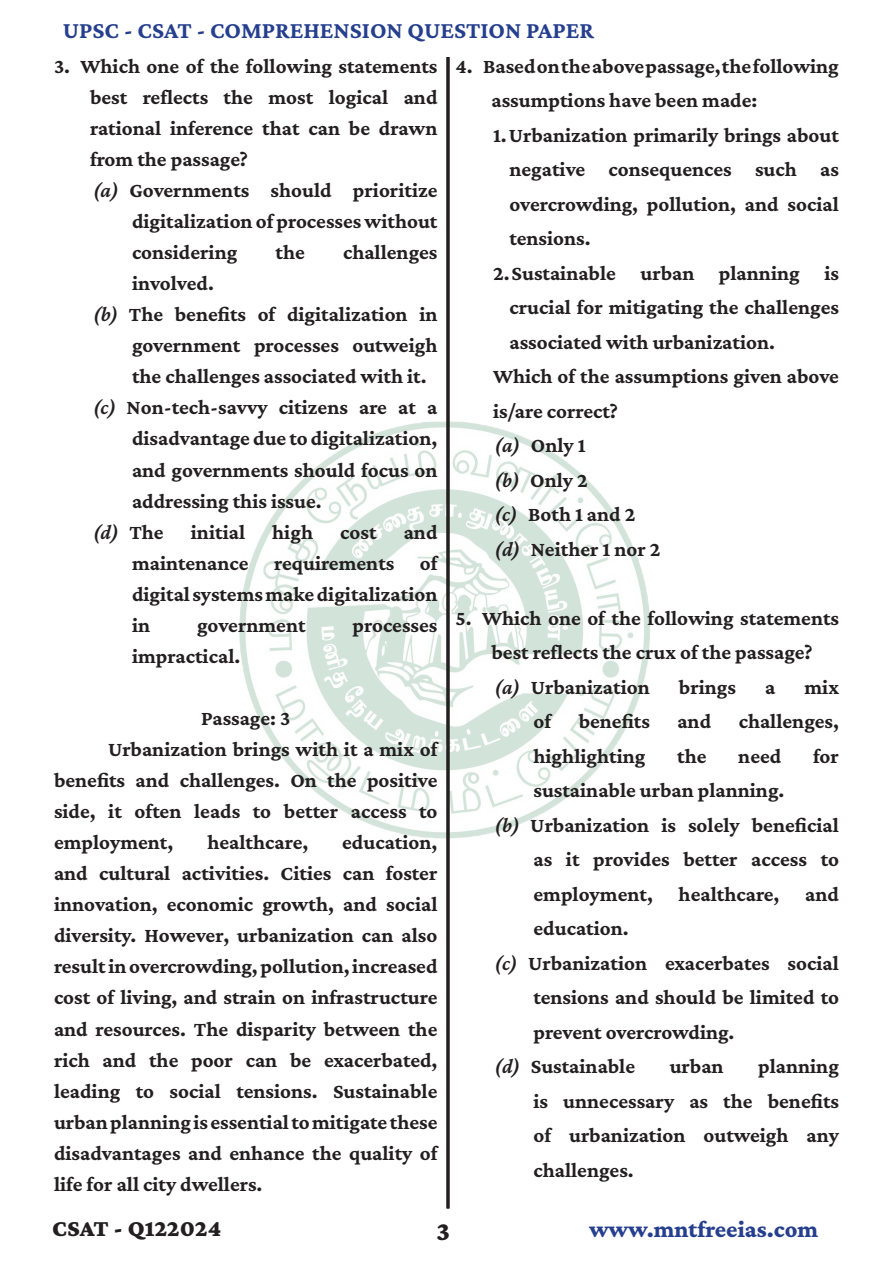
<style>
.page{position:relative;width:893px;height:1263px;background:#fff}
.page>*{position:absolute;margin:0;border:0;box-sizing:border-box;transform-origin:0 0}
.t1{font:900 27px "Crimson Pro";color:#231f20}
.t2{font:700 24px "Crimson Pro";color:#253f8e}
.t3{font:800 24px "Crimson Pro";color:#253f8e}
.t4{font:900 24px "Crimson Pro";color:#231f20}
.BOLD{font:700 21px/31px "Crimson Pro";color:#231f20;text-align:justify}
.t5{font:italic 600 21px "Crimson Pro";color:#231f20}
.s1{font-weight:600;font-style:italic}
.s2{font-weight:700;font-style:normal}
</style>
<div class="page">
<img style="left:239px;top:416px;width:411px;height:427px">
<hr style="left:446px;top:57px;width:3px;height:1151px;background:#231f20">
<p class="t2" style="left:63px;top:15px;width:533px">UPSC - CSAT - COMPREHENSION QUESTION PAPER</p>
<p class="BOLD" style="left:90px;top:50px;width:349px;text-indent:-36px">3. Which one of the following statements best reflects the most logical and rational inference that can be drawn from the passage?</p>
<p class="BOLD" style="left:132px;top:174px;width:307px;text-indent:-39px"><span class="s1">(a)</span> Governments should prioritize digitalization of processes without considering</p>
<p class="BOLD" style="left:491px;top:48px;width:349px;line-height:34.5px;text-indent:-36px">4. Based on the above passage, the following assumptions have been made:</p>
<p class="BOLD" style="left:509px;top:117px;width:331px;line-height:34.5px;text-indent:-16px">1. Urbanization primarily brings about negative consequences such as overcrowding, pollution, and social tensions.</p>
<p class="BOLD" style="left:509px;top:255px;width:331px;line-height:34.5px;text-indent:-16px">2. Sustainable urban planning is crucial for mitigating the challenges associated with urbanization.</p>
<p class="BOLD" style="left:493px;top:359px;width:347px;line-height:34.5px">Which of the assumptions given above is/are correct?</p>
<p class="BOLD" style="left:494px;top:430px;width:93px"><span class="s1">(a)</span> Only 1</p>
<p class="BOLD" style="left:494px;top:464px;width:95px"><span class="s1">(b)</span> Only 2</p>
<p class="BOLD" style="left:494px;top:499px;width:142px"><span class="s1">(c)</span> Both 1 and 2</p>
<p class="BOLD" style="left:494px;top:533px;width:168px"><span class="s1">(d)</span> Neither 1 nor 2</p>
<p class="BOLD" style="left:275px;top:236px;width:31px">the</p>
<p class="BOLD" style="left:343px;top:236px;width:96px">challenges</p>
<p class="BOLD" style="left:132px;top:267px;width:83px">involved.</p>
<p class="BOLD" style="left:132px;top:299px;width:307px;text-indent:-39px"><span class="s1">(b)</span> The benefits of digitalization in government processes outweigh the challenges associated with it.</p>
<p class="BOLD" style="left:132px;top:392px;width:307px;text-indent:-39px"><span class="s1">(c)</span> Non-tech-savvy citizens are at a disadvantage due to digitalization, and governments should focus on addressing this issue.</p>
<p class="t5" style="left:93px;top:518px;width:72px">(d) <span class="s2">The</span></p>
<p class="BOLD" style="left:191px;top:516px;width:56px">initial</p>
<p class="BOLD" style="left:272px;top:516px;width:42px">high</p>
<p class="BOLD" style="left:340px;top:516px;width:38px">cost</p>
<p class="BOLD" style="left:132px;top:516px;width:307px;text-indent:272px">and maintenance requirements of digital systems make digitalization in</p>
<p class="BOLD" style="left:455px;top:600px;width:385px;line-height:34.5px;text-align:center">5. Which one of the following statements best reflects the crux of the passage?</p>
<p class="BOLD" style="left:494px;top:671px;width:157px"><span class="s1">(a)</span> Urbanization</p>
<p class="BOLD" style="left:679px;top:671px;width:59px">brings</p>
<p class="BOLD" style="left:765px;top:671px;width:12px">a</p>
<p class="BOLD" style="left:804px;top:671px;width:36px">mix</p>
<p class="BOLD" style="left:533px;top:706px;width:19px">of</p>
<p class="BOLD" style="left:579px;top:706px;width:73px">benefits</p>
<p class="BOLD" style="left:677px;top:706px;width:35px">and</p>
<p class="BOLD" style="left:739px;top:706px;width:102px">challenges,</p>
<p class="BOLD" style="left:533px;top:740px;width:114px">highlighting</p>
<p class="BOLD" style="left:677px;top:740px;width:31px">the</p>
<p class="BOLD" style="left:738px;top:740px;width:45px">need</p>
<p class="BOLD" style="left:813px;top:740px;width:27px">for</p>
<p class="BOLD" style="left:533px;top:775px;width:252px">sustainable urban planning.</p>
<p class="BOLD" style="left:533px;top:807px;width:307px;line-height:34.5px;text-indent:-39px"><span class="s1">(b)</span> Urbanization is solely beneficial as it provides better access to employment, healthcare, and education.</p>
<p class="BOLD" style="left:533px;top:945px;width:307px;line-height:34.5px;text-indent:-39px"><span class="s1">(c)</span> Urbanization exacerbates social tensions and should be limited to prevent overcrowding.</p>
<p class="BOLD" style="left:494px;top:1051px;width:142px"><span class="s1">(d)</span> Sustainable</p>
<p class="BOLD" style="left:670px;top:1051px;width:55px">urban</p>
<p class="BOLD" style="left:197px;top:609px;width:110px">government</p>
<p class="BOLD" style="left:353px;top:609px;width:86px">processes</p>
<p class="BOLD" style="left:132px;top:640px;width:110px">impractical.</p>
<p class="BOLD" style="left:201px;top:702px;width:91px">Passage: 3</p>
<p class="BOLD" style="left:54px;top:733px;width:385px;text-indent:54px">Urbanization brings with it a mix of benefits and challenges. On the positive side, it often leads to better access to employment,</p>
<p class="BOLD" style="left:54px;top:826px;width:385px;text-indent:288px">education, and cultural activities. Cities can foster innovation, economic growth, and social diversity. However, urbanization can also result in overcrowding, pollution, increased cost of living, and strain on infrastructure and resources. The disparity between the rich and the poor can be exacerbated, leading to social tensions. Sustainable urban planning is essential to mitigate these disadvantages and enhance the quality of life for all city dwellers.</p>
<p class="BOLD" style="left:207px;top:826px;width:102px">healthcare,</p>
<p class="BOLD" style="left:533px;top:1049px;width:307px;line-height:34.5px;text-indent:225px">planning is unnecessary as the benefits of urbanization outweigh any challenges.</p>
<p class="t4" style="left:52px;top:1213px;width:170px">CSAT - Q122024</p>
<p class="t1" style="left:436px;top:1214px;width:15px">3</p>
<p class="t3" style="left:589px;top:1214px;width:231px">www.mntfreeias.com</p>
</div>
